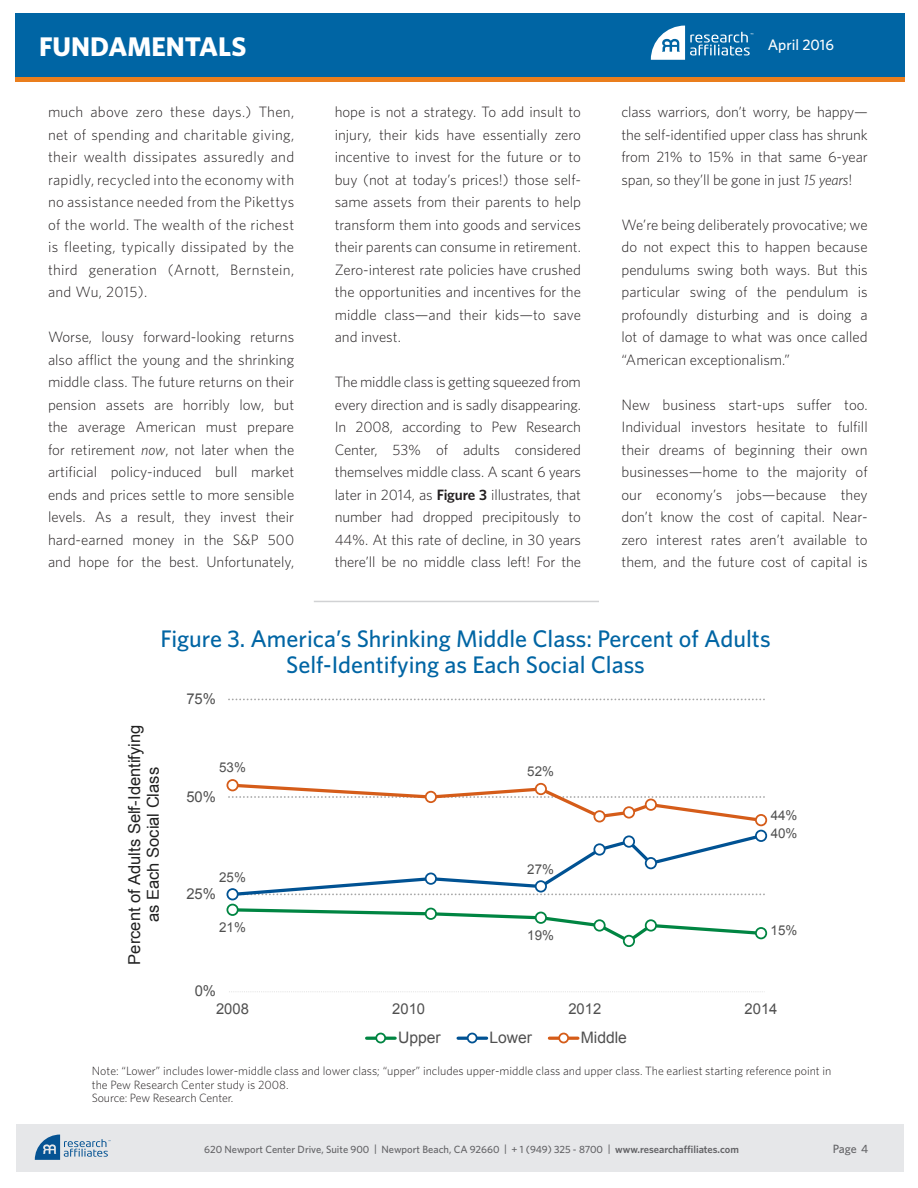
<style>
.page{position:relative;width:918px;height:1188px;background:#fff}
.page>*{position:absolute;margin:0;border:0;box-sizing:border-box;transform-origin:0 0}
.t1{font:700 27px "Whitney";color:#fff}
.t2{font:500 24px "Whitney";color:#0065a4}
.t3{font:16.35px/18.8px "Arial";color:#212121;text-align:center}
.t4{font:15.9px "Arial";letter-spacing:-.005em;color:#505050}
.t5{font:500 15.15px "Whitney";color:#fff}
.t6{font:300 15px/22.5px "Whitney";color:#231f20;text-align:justify}
.t7{font:15px "Arial";color:#505050}
.t8{font:13.5px "Arial";letter-spacing:.005em;color:#505050}
.t9{font:300 12px/13.5px "Whitney";color:#231f20}
.t10{font:500 12px "Whitney";color:#636366}
.t11{font:500 10.5px "Whitney";color:#636366}
.s1{font-style:italic}
.s2{font-weight:600}
</style>
<div class="page">
<div style="left:16px;top:14px;width:889px;height:63px;background:#0065a4"></div>
<div style="left:16px;top:77px;width:889px;height:5px;background:#ea7e1d"></div>
<svg style="left:651px;top:26px;width:102px;height:34px"></svg>
<div style="left:16px;top:1124px;width:888px;height:48px;background:#e6e7e9"></div>
<svg style="left:35px;top:1135px;width:75px;height:25px"></svg>
<svg style="left:229px;top:699px;width:536px;height:1px"></svg>
<svg style="left:229px;top:991px;width:536px;height:1px"></svg>
<svg style="left:229px;top:907px;width:535px;height:38px"></svg>
<div style="left:227px;top:905px;width:11px;height:10px;background:#fff;border-radius:50%"></div>
<div style="left:227px;top:904px;width:12px;height:12px;border:2px solid #008542;border-radius:50%"></div>
<div style="left:426px;top:909px;width:10px;height:10px;background:#fff;border-radius:50%"></div>
<div style="left:425px;top:908px;width:12px;height:12px;border:2px solid #008542;border-radius:50%"></div>
<div style="left:536px;top:912px;width:10px;height:11px;background:#fff;border-radius:50%"></div>
<div style="left:535px;top:912px;width:12px;height:12px;border:2px solid #008542;border-radius:50%"></div>
<div style="left:594px;top:920px;width:11px;height:11px;background:#fff;border-radius:50%"></div>
<div style="left:593px;top:919px;width:13px;height:13px;border:2px solid #008542;border-radius:50%"></div>
<div style="left:624px;top:936px;width:10px;height:10px;background:#fff;border-radius:50%"></div>
<div style="left:623px;top:935px;width:12px;height:12px;border:2px solid #008542;border-radius:50%"></div>
<div style="left:646px;top:920px;width:10px;height:11px;background:#fff;border-radius:50%"></div>
<div style="left:645px;top:919px;width:12px;height:13px;border:2px solid #008542;border-radius:50%"></div>
<div style="left:756px;top:928px;width:10px;height:10px;background:#fff;border-radius:50%"></div>
<div style="left:755px;top:927px;width:12px;height:12px;border:2px solid #008542;border-radius:50%"></div>
<svg style="left:230px;top:832px;width:535px;height:65px"></svg>
<div style="left:227px;top:889px;width:11px;height:11px;background:#fff;border-radius:50%"></div>
<div style="left:227px;top:888px;width:12px;height:12px;border:2px solid #005293;border-radius:50%"></div>
<div style="left:426px;top:873px;width:10px;height:11px;background:#fff;border-radius:50%"></div>
<div style="left:425px;top:873px;width:12px;height:12px;border:2px solid #005293;border-radius:50%"></div>
<div style="left:536px;top:881px;width:10px;height:11px;background:#fff;border-radius:50%"></div>
<div style="left:535px;top:880px;width:12px;height:13px;border:2px solid #005293;border-radius:50%"></div>
<div style="left:594px;top:844px;width:11px;height:11px;background:#fff;border-radius:50%"></div>
<div style="left:593px;top:843px;width:13px;height:13px;border:2px solid #005293;border-radius:50%"></div>
<div style="left:624px;top:836px;width:10px;height:11px;background:#fff;border-radius:50%"></div>
<div style="left:623px;top:835px;width:12px;height:13px;border:2px solid #005293;border-radius:50%"></div>
<div style="left:646px;top:858px;width:10px;height:10px;background:#fff;border-radius:50%"></div>
<div style="left:645px;top:857px;width:12px;height:12px;border:2px solid #005293;border-radius:50%"></div>
<div style="left:756px;top:831px;width:10px;height:10px;background:#fff;border-radius:50%"></div>
<div style="left:755px;top:830px;width:12px;height:12px;border:2px solid #005293;border-radius:50%"></div>
<svg style="left:229px;top:782px;width:536px;height:42px"></svg>
<div style="left:227px;top:780px;width:11px;height:10px;background:#fff;border-radius:50%"></div>
<div style="left:227px;top:779px;width:12px;height:12px;border:2px solid #d55c19;border-radius:50%"></div>
<div style="left:426px;top:792px;width:10px;height:10px;background:#fff;border-radius:50%"></div>
<div style="left:425px;top:791px;width:12px;height:12px;border:2px solid #d55c19;border-radius:50%"></div>
<div style="left:536px;top:784px;width:10px;height:10px;background:#fff;border-radius:50%"></div>
<div style="left:535px;top:783px;width:12px;height:12px;border:2px solid #d55c19;border-radius:50%"></div>
<div style="left:594px;top:811px;width:11px;height:11px;background:#fff;border-radius:50%"></div>
<div style="left:593px;top:810px;width:13px;height:12px;border:2px solid #d55c19;border-radius:50%"></div>
<div style="left:624px;top:807px;width:10px;height:11px;background:#fff;border-radius:50%"></div>
<div style="left:623px;top:806px;width:12px;height:13px;border:2px solid #d55c19;border-radius:50%"></div>
<div style="left:646px;top:799px;width:10px;height:11px;background:#fff;border-radius:50%"></div>
<div style="left:645px;top:799px;width:12px;height:12px;border:2px solid #d55c19;border-radius:50%"></div>
<div style="left:756px;top:815px;width:10px;height:10px;background:#fff;border-radius:50%"></div>
<div style="left:755px;top:814px;width:12px;height:12px;border:2px solid #d55c19;border-radius:50%"></div>
<hr style="left:367px;top:1037px;width:28px;height:3px;background:#008542">
<div style="left:376px;top:1034px;width:9px;height:9px;background:#fff;border-radius:50%"></div>
<div style="left:375px;top:1033px;width:11px;height:10px;border:2px solid #008542;border-radius:50%"></div>
<hr style="left:458px;top:1037px;width:29px;height:3px;background:#005293">
<div style="left:468px;top:1034px;width:9px;height:9px;background:#fff;border-radius:50%"></div>
<div style="left:467px;top:1033px;width:11px;height:10px;border:2px solid #005293;border-radius:50%"></div>
<hr style="left:549px;top:1037px;width:29px;height:3px;background:#d55c19">
<div style="left:559px;top:1034px;width:9px;height:9px;background:#fff;border-radius:50%"></div>
<div style="left:558px;top:1033px;width:11px;height:10px;border:2px solid #d55c19;border-radius:50%"></div>
<hr style="left:314px;top:601px;width:285px;height:1px;background:#d1d2d4">
<h1 class="t1" style="left:39px;top:28px;width:209px">FUNDAMENTALS</h1>
<p class="t6" style="left:48px;top:100px;width:248px">much above zero these days.) Then, net of spending and charitable giving, their wealth dissipates assuredly and rapidly, recycled into the economy with no assistance needed from the Pikettys of the world. The wealth of the richest is fleeting, typically dissipated by the third generation (Arnott, Bernstein, and Wu, 2015).</p>
<p class="t6" style="left:48px;top:325px;width:248px">Worse, lousy forward-looking returns also afflict the young and the shrinking middle class. The future returns on their pension assets are horribly low, but the average American must prepare for retirement <span class="s1">now</span>, not later when the artificial policy-induced bull market ends and prices settle to more sensible levels. As a result, they invest their hard-earned money in the S&amp;P 500 and hope for the best. Unfortunately,</p>
<p class="t6" style="left:335px;top:100px;width:248px">hope is not a strategy. To add insult to injury, their kids have essentially zero incentive to invest for the future or to buy (not at today’s prices!) those self&shy;same assets from their parents to help transform them into goods and services their parents can consume in retirement.<br>Zero-interest rate policies have crushed the opportunities and incentives for the middle class—and their kids—to save and invest.</p>
<p class="t6" style="left:335px;top:370px;width:248px">The middle class is getting squeezed from every direction and is sadly disappearing.<br>In 2008, according to Pew Research Center, 53% of adults considered themselves middle class. A scant 6 years later in 2014, as <span class="s2">Figure 3</span> illustrates, that number had dropped precipitously to 44%. At this rate of decline, in 30 years there’ll be no middle class left! For the</p>
<p class="t5" style="left:768px;top:35px;width:68px">April 2016</p>
<p class="t6" style="left:621px;top:100px;width:248px">class warriors, don’t worry, be happy— the self-identified upper class has shrunk from 21% to 15% in that same 6-year span, so they’ll be gone in just <span class="s1">15 years</span>!</p>
<p class="t6" style="left:621px;top:213px;width:248px">We’re being deliberately provocative; we do not expect this to happen because pendulums swing both ways. But this particular swing of the pendulum is profoundly disturbing and is doing a lot of damage to what was once called “American exceptionalism.”</p>
<p class="t6" style="left:621px;top:393px;width:248px">New business start-ups suffer too.<br>Individual investors hesitate to fulfill their dreams of beginning their own businesses—home to the majority of our economy’s jobs—because they don’t know the cost of capital. Near&shy;zero interest rates aren’t available to them, and the future cost of capital is</p>
<p class="t2" style="left:160px;top:623px;width:612px">Figure 3. America’s Shrinking Middle Class: Percent of Adults</p>
<p class="t2" style="left:286px;top:649px;width:360px">Self-Identifying as Each Social Class</p>
<p class="t3" style="left:125px;top:965px;width:241px;rotate:-90deg">Percent of Adults Self-Identifying as Each Social Class</p>
<p class="t7" style="left:186px;top:689px;width:31px">75%</p>
<p class="t8" style="left:219px;top:759px;width:28px">53%</p>
<p class="t8" style="left:527px;top:763px;width:28px">52%</p>
<p class="t7" style="left:186px;top:787px;width:31px">50%</p>
<p class="t8" style="left:219px;top:868px;width:28px">25%</p>
<p class="t7" style="left:186px;top:884px;width:31px">25%</p>
<p class="t8" style="left:219px;top:919px;width:28px">21%</p>
<p class="t7" style="left:195px;top:981px;width:23px">0%</p>
<p class="t8" style="left:771px;top:806px;width:28px">44%</p>
<p class="t8" style="left:527px;top:860px;width:28px">27%</p>
<p class="t8" style="left:771px;top:824px;width:28px">40%</p>
<p class="t8" style="left:527px;top:927px;width:28px">19%</p>
<p class="t8" style="left:771px;top:922px;width:28px">15%</p>
<p class="t7" style="left:216px;top:999px;width:35px">2008</p>
<p class="t7" style="left:392px;top:999px;width:35px">2010</p>
<p class="t7" style="left:568px;top:999px;width:35px">2012</p>
<p class="t7" style="left:744px;top:999px;width:35px">2014</p>
<p class="t4" style="left:398px;top:1027px;width:44px">Upper</p>
<p class="t4" style="left:490px;top:1027px;width:44px">Lower</p>
<p class="t4" style="left:581px;top:1027px;width:47px">Middle</p>
<p class="t9" style="left:92px;top:1064px;width:741px">Note: “Lower” includes lower-middle class and lower class; “upper” includes upper-middle class and upper class. The earliest starting reference point in the Pew Research Center study is 2008.</p>
<p class="t9" style="left:92px;top:1091px;width:143px">Source: Pew Research Center.</p>
<p class="t11" style="left:204px;top:1142px;width:536px">620 Newport Center Drive, Suite 900 | Newport Beach, CA 92660 | + 1 (949) 325 - 8700 | <span class="s2">www.researchaffiliates.com</span></p>
<p class="t10" style="left:833px;top:1141px;width:37px">Page 4</p>
</div>
